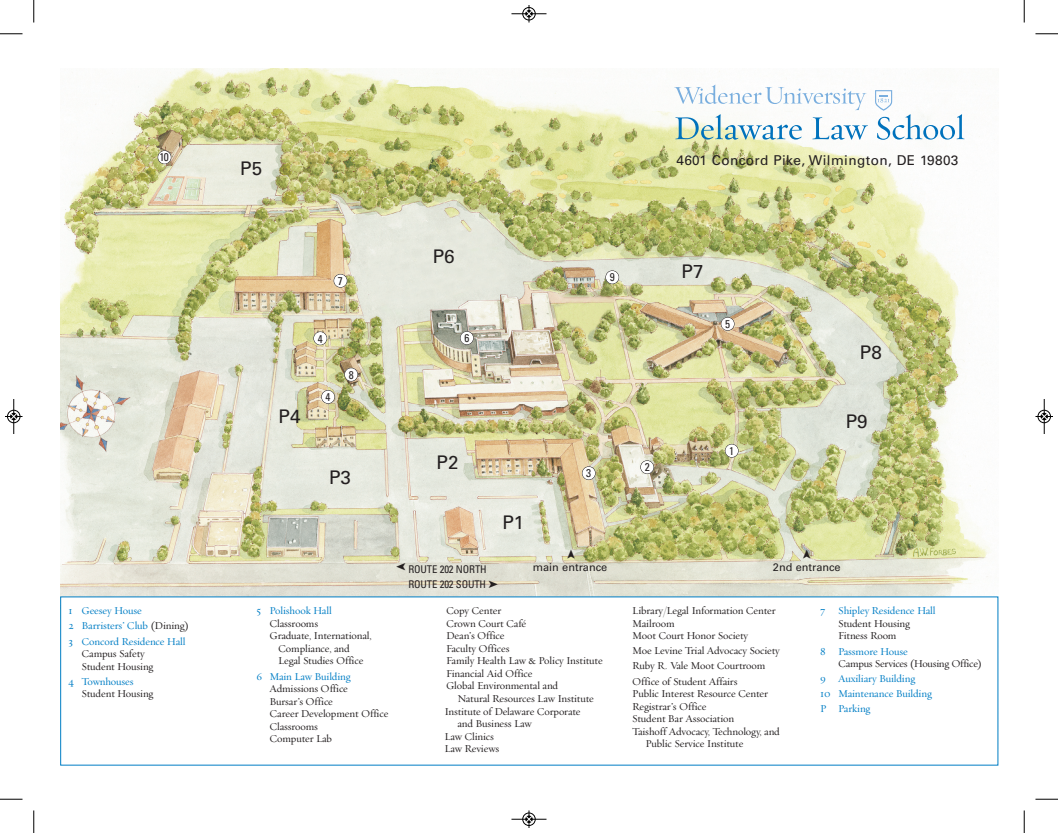
<style>
.page{position:relative;width:1058px;height:833px;background:#fff}
.page>*{position:absolute;margin:0;border:0;box-sizing:border-box;transform-origin:0 0}
.t1{font:18.75px "Univers";color:#231f20}
.t2{font:13.62px "Univers";letter-spacing:.03em;color:#231f20}
.t3{font:condensed 11.25px "Univers";color:#231f20}
.t4{font:11px "Univers";color:#231f20}
.t5{font:10.62px/12.5px "Requiem Text HTF Roman";letter-spacing:-.01em;color:#231f20}
.t6{font:10.62px "Requiem Text HTF Roman";letter-spacing:-.01em;color:#007ec5}
.t7{font:condensed 10.62px "Univers";letter-spacing:-.015em;color:#231f20}
.s1{color:#231f20}
.s2{color:#007ec5}
</style>
<div class="page">
<img style="left:60px;top:69px;width:931px;height:527px">
<div style="left:725px;top:444px;width:13px;height:13px;background:#fff;border-radius:50%"></div>
<div style="left:725px;top:444px;width:13px;height:13px;border:1px solid #231f20;border-radius:50%"></div>
<div style="left:640px;top:460px;width:14px;height:14px;background:#fff;border-radius:50%"></div>
<div style="left:640px;top:460px;width:14px;height:14px;border:1px solid #231f20;border-radius:50%"></div>
<div style="left:582px;top:466px;width:13px;height:14px;background:#fff;border-radius:50%"></div>
<div style="left:582px;top:466px;width:13px;height:14px;border:1px solid #231f20;border-radius:50%"></div>
<div style="left:313px;top:331px;width:14px;height:14px;background:#fff;border-radius:50%"></div>
<div style="left:313px;top:331px;width:14px;height:14px;border:1px solid #231f20;border-radius:50%"></div>
<div style="left:321px;top:390px;width:14px;height:14px;background:#fff;border-radius:50%"></div>
<div style="left:321px;top:390px;width:14px;height:14px;border:1px solid #231f20;border-radius:50%"></div>
<div style="left:721px;top:317px;width:13px;height:14px;background:#fff;border-radius:50%"></div>
<div style="left:720px;top:317px;width:14px;height:14px;border:1px solid #231f20;border-radius:50%"></div>
<div style="left:460px;top:331px;width:13px;height:14px;background:#fff;border-radius:50%"></div>
<div style="left:460px;top:331px;width:14px;height:14px;border:1px solid #231f20;border-radius:50%"></div>
<div style="left:334px;top:274px;width:13px;height:13px;background:#fff;border-radius:50%"></div>
<div style="left:333px;top:274px;width:14px;height:14px;border:1px solid #231f20;border-radius:50%"></div>
<div style="left:344px;top:368px;width:14px;height:13px;background:#fff;border-radius:50%"></div>
<div style="left:344px;top:368px;width:14px;height:13px;border:1px solid #231f20;border-radius:50%"></div>
<div style="left:605px;top:270px;width:14px;height:14px;background:#fff;border-radius:50%"></div>
<div style="left:605px;top:270px;width:14px;height:14px;border:1px solid #231f20;border-radius:50%"></div>
<div style="left:158px;top:150px;width:13px;height:14px;background:#fff;border-radius:50%"></div>
<div style="left:158px;top:150px;width:13px;height:14px;border:1px solid #231f20;border-radius:50%"></div>
<svg style="left:674px;top:85px;width:194px;height:55px"></svg>
<svg style="left:875px;top:90px;width:89px;height:50px"></svg>
<svg style="left:33px;top:0;width:2px;height:22px"></svg>
<svg style="left:0;top:33px;width:22px;height:2px"></svg>
<svg style="left:1023px;top:0;width:2px;height:22px"></svg>
<svg style="left:1035px;top:33px;width:23px;height:2px"></svg>
<svg style="left:33px;top:810px;width:2px;height:22px"></svg>
<svg style="left:0;top:798px;width:22px;height:2px"></svg>
<svg style="left:1023px;top:810px;width:2px;height:22px"></svg>
<svg style="left:1035px;top:798px;width:23px;height:2px"></svg>
<hr style="left:511px;top:14px;width:35px;height:1px;background:#000">
<div style="left:522px;top:7px;width:13px;height:13px;border:1px solid #000;border-radius:50%"></div>
<svg style="left:526px;top:5px;width:6px;height:17px"></svg>
<hr style="left:511px;top:819px;width:35px;height:1px;background:#000">
<div style="left:522px;top:812px;width:13px;height:13px;border:1px solid #000;border-radius:50%"></div>
<svg style="left:526px;top:810px;width:6px;height:18px"></svg>
<hr style="left:14px;top:399px;width:1px;height:35px;background:#000">
<div style="left:7px;top:410px;width:13px;height:13px;border:1px solid #000;border-radius:50%"></div>
<svg style="left:5px;top:413px;width:17px;height:6px"></svg>
<hr style="left:1044px;top:399px;width:1px;height:35px;background:#000">
<div style="left:1037px;top:410px;width:13px;height:13px;border:1px solid #000;border-radius:50%"></div>
<svg style="left:1035px;top:413px;width:17px;height:6px"></svg>
<svg style="left:396px;top:563px;width:9px;height:7px"></svg>
<svg style="left:567px;top:549px;width:7px;height:9px"></svg>
<svg style="left:803px;top:549px;width:7px;height:9px"></svg>
<p class="t3" style="left:159px;top:153px;width:11px">10</p>
<p class="t6" style="left:68px;top:606px;width:75px">1 Geesey House</p>
<p class="t6" style="left:68px;top:621px;width:122px">2 Barristers’ Club <span class="s1">(Dining)</span></p>
<p class="t6" style="left:68px;top:636px;width:118px">3 Concord Residence Hall</p>
<p class="t5" style="left:82px;top:648px;width:73px">Campus Safety<br>Student Housing</p>
<p class="t5" style="left:82px;top:675px;width:73px;text-indent:-13px"><span class="s2">4 Townhouses<br></span>Student Housing</p>
<p class="t1" style="left:240px;top:161px;width:23px">P5</p>
<p class="t2" style="left:676px;top:155px;width:283px">4601 Concord Pike, Wilmington, DE 19803</p>
<p class="t3" style="left:338px;top:277px;width:6px">7</p>
<p class="t1" style="left:433px;top:250px;width:23px">P6</p>
<p class="t3" style="left:610px;top:273px;width:6px">9</p>
<p class="t1" style="left:681px;top:265px;width:23px">P7</p>
<p class="t3" style="left:725px;top:320px;width:6px">5</p>
<p class="t3" style="left:318px;top:334px;width:6px">4</p>
<p class="t3" style="left:464px;top:334px;width:6px">6</p>
<p class="t1" style="left:859px;top:346px;width:23px">P8</p>
<p class="t3" style="left:349px;top:370px;width:6px">8</p>
<p class="t3" style="left:325px;top:393px;width:6px">4</p>
<p class="t1" style="left:279px;top:410px;width:23px">P4</p>
<p class="t1" style="left:845px;top:415px;width:23px">P9</p>
<p class="t1" style="left:329px;top:470px;width:23px">P3</p>
<p class="t1" style="left:436px;top:455px;width:23px">P2</p>
<p class="t3" style="left:586px;top:469px;width:6px">3</p>
<p class="t3" style="left:644px;top:463px;width:6px">2</p>
<p class="t3" style="left:729px;top:447px;width:6px">1</p>
<p class="t1" style="left:502px;top:515px;width:23px">P1</p>
<p class="t7" style="left:408px;top:565px;width:80px">ROUTE 202 NORTH</p>
<p class="t7" style="left:408px;top:580px;width:91px">ROUTE 202 SOUTH ➤</p>
<p class="t4" style="left:533px;top:563px;width:76px">main entrance</p>
<p class="t4" style="left:773px;top:563px;width:69px">2nd entrance</p>
<p class="t6" style="left:256px;top:606px;width:77px">5 Polishook Hall</p>
<p class="t5" style="left:269px;top:618px;width:50px">Classrooms</p>
<p class="t5" style="left:278px;top:630px;width:95px;text-indent:-9px">Graduate, International,<br>Compliance, and<br>Legal Studies Office</p>
<p class="t6" style="left:256px;top:671px;width:96px">6 Main Law Building</p>
<p class="t5" style="left:269px;top:683px;width:120px">Admissions Office<br>Bursar’s Office<br>Career Development Office<br>Classrooms</p>
<p class="t5" style="left:269px;top:733px;width:64px">Computer Lab</p>
<p class="t5" style="left:446px;top:605px;width:57px">Copy Center</p>
<p class="t5" style="left:446px;top:618px;width:82px">Crown Court Café</p>
<p class="t5" style="left:446px;top:630px;width:60px">Dean’s Office</p>
<p class="t5" style="left:446px;top:643px;width:65px">Faculty Offices</p>
<p class="t5" style="left:446px;top:655px;width:158px">Family Health Law &amp; Policy Institute<br>Financial Aid Office</p>
<p class="t5" style="left:457px;top:680px;width:138px;text-indent:-11px">Global Environmental and<br>Natural Resources Law Institute</p>
<p class="t5" style="left:457px;top:705px;width:125px;text-indent:-13px">Institute of Delaware Corporate and Business Law</p>
<p class="t5" style="left:444px;top:730px;width:51px">Law Clinics</p>
<p class="t5" style="left:444px;top:743px;width:56px">Law Reviews</p>
<p class="t5" style="left:632px;top:605px;width:145px">Library/Legal Information Center</p>
<p class="t5" style="left:632px;top:618px;width:44px">Mailroom</p>
<p class="t5" style="left:632px;top:630px;width:117px">Moot Court Honor Society</p>
<p class="t5" style="left:632px;top:645px;width:149px">Moe Levine Trial Advocacy Society</p>
<p class="t5" style="left:632px;top:660px;width:135px">Ruby R. Vale Moot Courtroom</p>
<p class="t5" style="left:632px;top:675px;width:107px">Office of Student Affairs</p>
<p class="t5" style="left:632px;top:688px;width:137px">Public Interest Resource Center</p>
<p class="t5" style="left:632px;top:700px;width:76px">Registrar’s Office</p>
<p class="t5" style="left:632px;top:713px;width:103px">Student Bar Association</p>
<p class="t5" style="left:645px;top:725px;width:136px;text-indent:-13px">Taishoff Advocacy, Technology, and<br>Public Service Institute</p>
<p class="t6" style="left:820px;top:606px;width:117px">7 Shipley Residence Hall</p>
<p class="t5" style="left:838px;top:618px;width:73px">Student Housing<br>Fitness Room</p>
<p class="t6" style="left:820px;top:646px;width:89px">8 Passmore House</p>
<p class="t5" style="left:838px;top:658px;width:145px">Campus Services (Housing Office)</p>
<p class="t6" style="left:820px;top:674px;width:96px">9 Auxiliary Building</p>
<p class="t6" style="left:820px;top:689px;width:113px">10 Maintenance Building</p>
<p class="t6" style="left:820px;top:704px;width:52px">P Parking</p>
</div>
